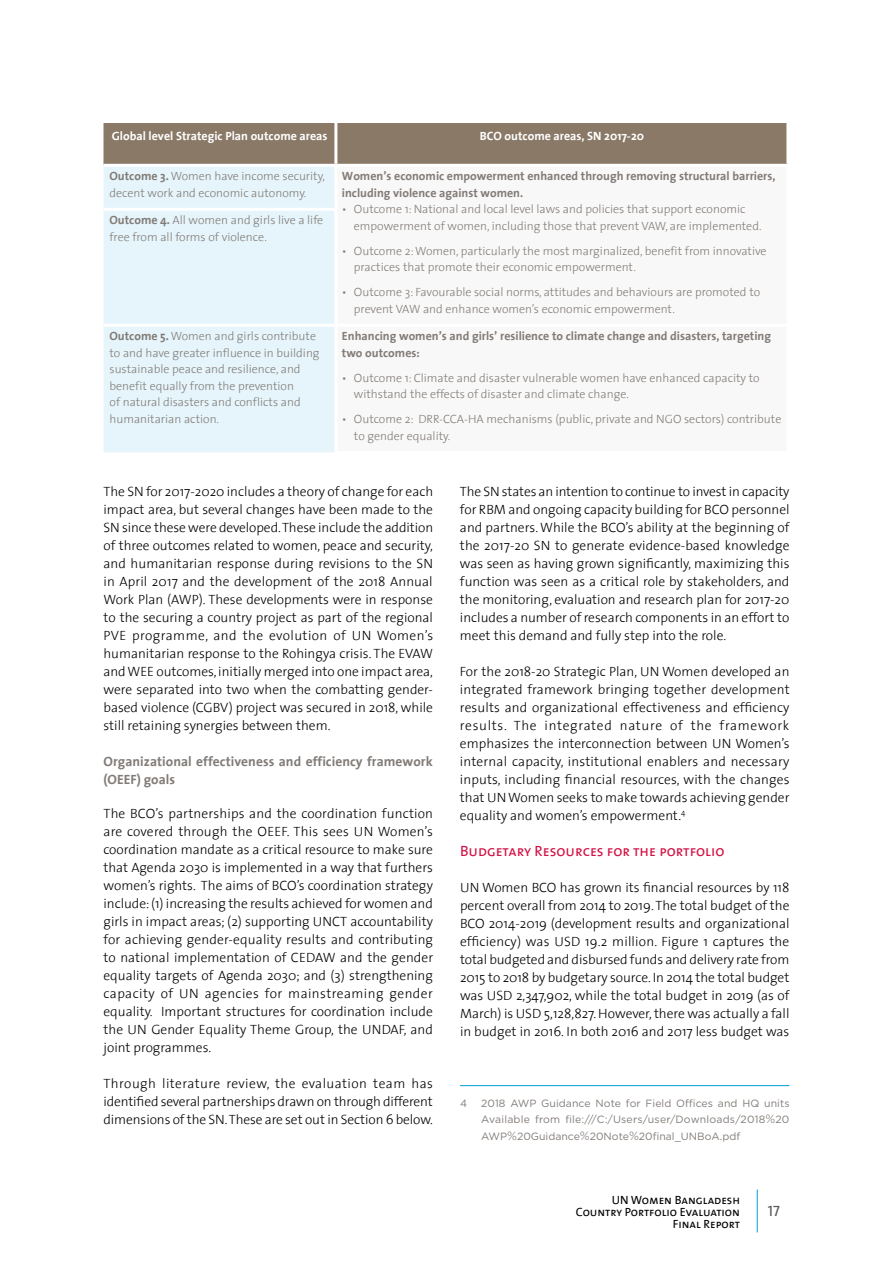
<style>
.page{position:relative;width:893px;height:1263px;background:#fff}
.page>*{position:absolute;margin:0;border:0;box-sizing:border-box;transform-origin:0 0}
.t1{font:15px "The Sans Caps";color:#d31245}
.t2{font:15px "The Sans Caps";color:#58595b}
.t3{font:300 13.5px/18px "The Sans";color:#000;text-align:justify}
.t4{font:700 13.5px/18px "The Sans";letter-spacing:.005em;color:#827c78}
.t5{font:300 12px/16.5px "The Sans";color:#827c78}
.t6{font:700 12px/16.5px "The Sans";color:#827c78}
.t7{font:700 12px "The Sans";color:#fff}
.t8{font:12px/12px "The Sans Caps";color:#000;text-align:right}
.t9{font:10.5px/16.5px "Gotham";color:#827c78;text-align:justify}
.s1{font-weight:700}
.s2{font-weight:300;font-size:12px}
</style>
<div class="page">
<hr style="left:757px;top:1189px;width:1px;height:43px;background:#009ddc">
<div style="left:104px;top:123px;width:682px;height:41px;background:#8a7967"></div>
<div style="left:104px;top:167px;width:230px;height:285px;background:#e6f5fb"></div>
<hr style="left:334px;top:123px;width:3px;height:41px;background:#fff">
<hr style="left:104px;top:208px;width:233px;height:3px;background:#fff">
<hr style="left:104px;top:324px;width:232px;height:3px;background:#fff">
<hr style="left:460px;top:1085px;width:329px;height:1px;background:#009ddc">
<p class="t7" style="left:112px;top:126px;width:217px">Global level Strategic Plan outcome areas</p>
<p class="t7" style="left:480px;top:126px;width:166px">BCO outcome areas, SN 2017-20</p>
<p class="t5" style="left:110px;top:167px;width:217px"><span class="s1">Outcome 3.</span> Women have income security, decent work and economic autonomy.</p>
<p class="t6" style="left:342px;top:167px;width:435px">Women’s economic empowerment enhanced through removing structural barriers, including violence against women.</p>
<p class="t5" style="left:354px;top:200px;width:409px;text-indent:-12px">• Outcome 1: National and local level laws and policies that support economic empowerment of women, including those that prevent VAW, are implemented.</p>
<p class="t5" style="left:354px;top:242px;width:414px;text-indent:-12px">• Outcome 2: Women, particularly the most marginalized, benefit from innovative practices that promote their economic empowerment.</p>
<p class="t5" style="left:354px;top:283px;width:408px;text-indent:-12px">• Outcome 3: Favourable social norms, attitudes and behaviours are promoted to prevent VAW and enhance women’s economic empowerment.</p>
<p class="t5" style="left:110px;top:211px;width:215px"><span class="s1">Outcome 4.</span> All women and girls live a life free from all forms of violence.</p>
<p class="t5" style="left:110px;top:327px;width:212px"><span class="s1">Outcome 5.</span> Women and girls contribute to and have greater influence in building sustainable peace and resilience, and benefit equally from the prevention<br>of natural disasters and conflicts and humanitarian action.</p>
<p class="t6" style="left:342px;top:327px;width:431px">Enhancing women’s and girls’ resilience to climate change and disasters, targeting two outcomes:</p>
<p class="t5" style="left:354px;top:369px;width:407px;text-indent:-12px">• Outcome 1: Climate and disaster vulnerable women have enhanced capacity to withstand the effects of disaster and climate change.</p>
<p class="t5" style="left:354px;top:410px;width:429px;text-indent:-12px">• Outcome 2: DRR-CCA-HA mechanisms (public, private and NGO sectors) contribute to gender equality.</p>
<p class="t3" style="left:104px;top:482px;width:331px">The SN for 2017-2020 includes a theory of change for each impact area, but several changes have been made to the SN since these were developed. These include the addition of three outcomes related to women, peace and security, and humanitarian response during revisions to the SN in April 2017 and the development of the 2018 Annual Work Plan (AWP). These developments were in response to the securing a country project as part of the regional PVE programme, and the evolution of UN Women’s humanitarian response to the Rohingya crisis. The EVAW and WEE outcomes, initially merged into one impact area, were separated into two when the combatting gender&shy;based violence (CGBV) project was secured in 2018, while still retaining synergies between them.</p>
<p class="t4" style="left:104px;top:752px;width:331px">Organizational effectiveness and efficiency framework (OEEF) goals</p>
<p class="t3" style="left:104px;top:804px;width:331px">The BCO’s partnerships and the coordination function are covered through the OEEF. This sees UN Women’s coordination mandate as a critical resource to make sure that Agenda 2030 is implemented in a way that furthers women’s rights. The aims of BCO’s coordination strategy include: (1) increasing the results achieved for women and girls in impact areas; (2) supporting UNCT accountability for achieving gender-equality results and contributing to national implementation of CEDAW and the gender equality targets of Agenda 2030; and (3) strengthening capacity of UN agencies for mainstreaming gender equality. Important structures for coordination include the UN Gender Equality Theme Group, the UNDAF, and joint programmes.</p>
<p class="t3" style="left:104px;top:1074px;width:331px">Through literature review, the evaluation team has identified several partnerships drawn on through different dimensions of the SN. These are set out in Section 6 below.</p>
<p class="t3" style="left:460px;top:482px;width:331px">The SN states an intention to continue to invest in capacity for RBM and ongoing capacity building for BCO personnel and partners. While the BCO’s ability at the beginning of the 2017-20 SN to generate evidence-based knowledge was seen as having grown significantly, maximizing this function was seen as a critical role by stakeholders, and the monitoring, evaluation and research plan for 2017-20 includes a number of research components in an effort to meet this demand and fully step into the role.</p>
<p class="t3" style="left:460px;top:662px;width:331px">For the 2018-20 Strategic Plan, UN Women developed an integrated framework bringing together development results and organizational effectiveness and efficiency results. The integrated nature of the framework emphasizes the interconnection between UN Women’s internal capacity, institutional enablers and necessary inputs, including financial resources, with the changes that UN Women seeks to make towards achieving gender equality and women’s empowerment.<sup>4</sup></p>
<p class="t1" style="left:460px;top:838px;width:266px">Budgetary Resources for the portfolio</p>
<p class="t3" style="left:460px;top:878px;width:331px">UN Women BCO has grown its financial resources by 118 percent overall from 2014 to 2019. The total budget of the BCO 2014-2019 (development results and organizational efficiency) was USD 19.2 million. Figure 1 captures the total budgeted and disbursed funds and delivery rate from 2015 to 2018 by budgetary source. In 2014 the total budget was USD 2,347,902, while the total budget in 2019 (as of March) is USD 5,128,827. However, there was actually a fall in budget in 2016. In both 2016 and 2017 less budget was</p>
<p class="t9" style="left:460px;top:1095px;width:9px">4</p>
<p class="t9" style="left:481px;top:1095px;width:310px">2018 AWP Guidance Note for Field Offices and HQ units Available from file:///C:/Users/user/Downloads/2018<span class="s2">%</span>20<br>AWP<span class="s2">%</span>20Guidance<span class="s2">%</span>20Note<span class="s2">%</span>20final_UNBoA.pdf</p>
<p class="t8" style="left:576px;top:1193px;width:166px">UN Women Bangladesh<br>Country Portfolio Evaluation<br>Final Report</p>
<p class="t2" style="left:768px;top:1198px;width:14px">17</p>
</div>
